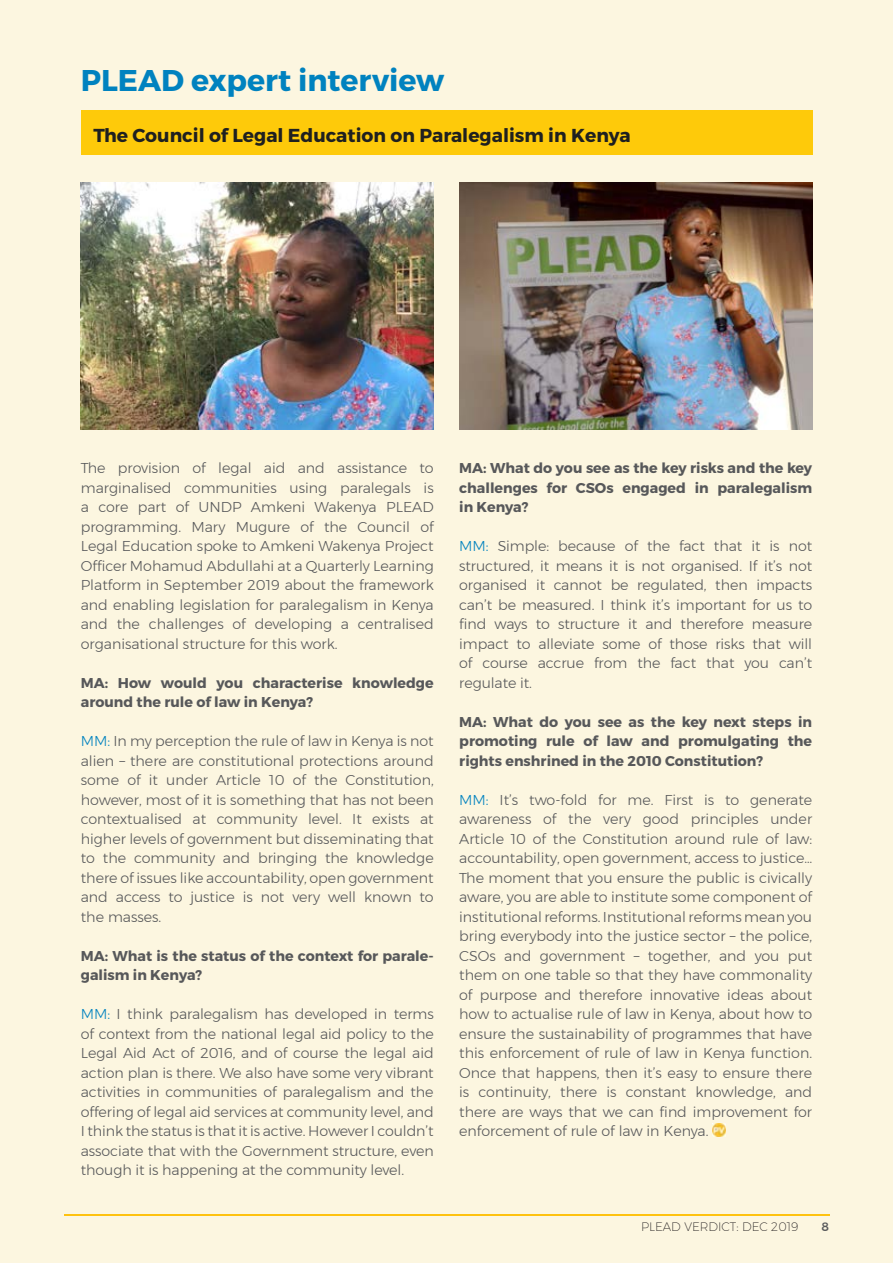
<style>
.page{position:relative;width:893px;height:1263px;background:#fcf6e0}
.page>*{position:absolute;margin:0;border:0;box-sizing:border-box;transform-origin:0 0}
.t1{font:700 30px "Montserrat";color:#0082bf}
.t2{font:700 18.75px "Montserrat";color:#1f2020}
.t3{font:300 14.25px/19.5px "Montserrat";letter-spacing:-.005em;color:#57585a;text-align:justify}
.t4{font:700 14.25px/19.5px "Montserrat";color:#57585a}
.t5{font:200 12px "Montserrat";color:#231f20}
.t6{font:500 12px "Montserrat";color:#57585a}
.s1{color:#0082bf}
</style>
<div class="page">
<hr style="left:64px;top:1214px;width:765px;height:1px;background:#fec210">
<div style="left:81px;top:111px;width:731px;height:44px;background:#feca0a"></div>
<svg style="left:712px;top:1123px;width:13px;height:13px"></svg>
<img style="left:459px;top:183px;width:353px;height:246px">
<img style="left:81px;top:183px;width:353px;height:246px">
<h1 class="t1" style="left:81px;top:62px;width:365px">PLEAD expert interview</h1>
<h2 class="t2" style="left:94px;top:123px;width:539px">The Council of Legal Education on Paralegalism in Kenya</h2>
<p class="t3" style="left:81px;top:458px;width:354px">The provision of legal aid and assistance to marginalised communities using paralegals is a core part of UNDP Amkeni Wakenya PLEAD programming. Mary Mugure of the Council of Legal Education spoke to Amkeni Wakenya Project Officer Mohamud Abdullahi at a Quarterly Learning Platform in September 2019 about the framework and enabling legislation for paralegalism in Kenya and the challenges of developing a centralised organisational structure for this work.</p>
<p class="t4" style="left:81px;top:673px;width:354px">MA: How would you characterise knowledge around the rule of law in Kenya?</p>
<p class="t3" style="left:81px;top:731px;width:354px"><span class="s1">MM:</span> In my perception the rule of law in Kenya is not alien – there are constitutional protections around some of it under Article 10 of the Constitution, however, most of it is something that has not been contextualised at community level. It exists at higher levels of government but disseminating that to the community and bringing the knowledge there of issues like accountability, open government and access to justice is not very well known to the masses.</p>
<p class="t4" style="left:81px;top:946px;width:354px">MA: What is the status of the context for parale&shy;galism in Kenya?</p>
<p class="t3" style="left:81px;top:1004px;width:354px"><span class="s1">MM:</span> I think paralegalism has developed in terms of context from the national legal aid policy to the Legal Aid Act of 2016, and of course the legal aid action plan is there. We also have some very vibrant activities in communities of paralegalism and the offering of legal aid services at community level, and I think the status is that it is active. However I couldn’t associate that with the Government structure, even though it is happening at the community level.</p>
<p class="t4" style="left:459px;top:459px;width:354px;text-align:justify">MA: What do you see as the key risks and the key challenges for CSOs engaged in paralegalism in Kenya?</p>
<p class="t3" style="left:459px;top:536px;width:354px"><span class="s1">MM:</span> Simple: because of the fact that it is not structured, it means it is not organised. If it’s not organised it cannot be regulated, then impacts can’t be measured. I think it’s important for us to find ways to structure it and therefore measure impact to alleviate some of those risks that will of course accrue from the fact that you can’t regulate it.</p>
<p class="t4" style="left:459px;top:712px;width:354px;text-align:justify">MA: What do you see as the key next steps in promoting rule of law and promulgating the rights enshrined in the 2010 Constitution?</p>
<p class="t3" style="left:459px;top:790px;width:354px"><span class="s1">MM:</span> It’s two-fold for me. First is to generate awareness of the very good principles under Article 10 of the Constitution around rule of law: accountability, open government, access to justice… The moment that you ensure the public is civically aware, you are able to institute some component of institutional reforms. Institutional reforms mean you bring everybody into the justice sector – the police, CSOs and government – together, and you put them on one table so that they have commonality of purpose and therefore innovative ideas about how to actualise rule of law in Kenya, about how to ensure the sustainability of programmes that have this enforcement of rule of law in Kenya function.<br>Once that happens, then it’s easy to ensure there is continuity, there is constant knowledge, and there are ways that we can find improvement for enforcement of rule of law in Kenya.</p>
<p class="t5" style="left:641px;top:1218px;width:159px">PLEAD VERDICT: DEC 2019</p>
<p class="t6" style="left:822px;top:1218px;width:9px">8</p>
</div>
